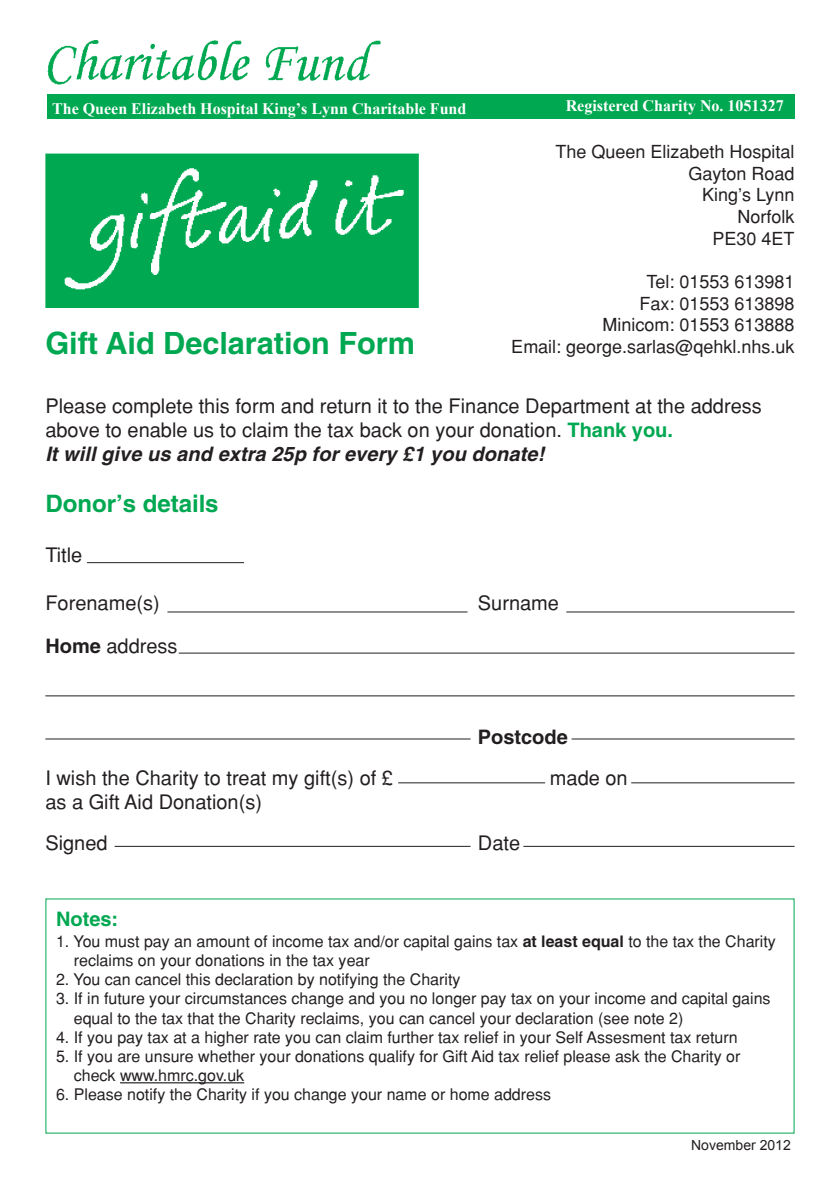
<style>
.page{position:relative;width:840px;height:1191px;background:#fff}
.page>*{position:absolute;margin:0;border:0;box-sizing:border-box;transform-origin:0 0}
.t1{font:700 30.6px "Helvetica";color:#00a851}
.t2{font:700 24px "Helvetica";color:#00a851}
.t3{font:20px/24px "Helvetica";color:#231f20}
.t4{font:700 20px "Helvetica";color:#231f20}
.t5{font:700 20px "Helvetica";color:#00a851}
.t6{font:18px/21.6px "Helvetica";color:#231f20;text-align:right}
.t7{font:16px/19.2px "Helvetica";color:#231f20}
.t8{font:700 16px "Times New Roman";color:#fff}
.t9{font:14px "Arial";color:#231f20}
.s1{font-weight:700;color:#00a851}
.s2{font-weight:700;font-style:italic}
.s3{font-weight:700}
</style>
<div class="page">
<hr style="left:87px;top:562px;width:157px;height:1px;background:#231f20">
<hr style="left:167px;top:611px;width:300px;height:1px;background:#231f20">
<hr style="left:566px;top:611px;width:228px;height:1px;background:#231f20">
<hr style="left:179px;top:653px;width:615px;height:1px;background:#231f20">
<hr style="left:45px;top:695px;width:749px;height:1px;background:#231f20">
<hr style="left:45px;top:738px;width:425px;height:1px;background:#231f20">
<hr style="left:571px;top:738px;width:223px;height:1px;background:#231f20">
<hr style="left:631px;top:782px;width:163px;height:1px;background:#231f20">
<hr style="left:398px;top:782px;width:147px;height:1px;background:#231f20">
<hr style="left:114px;top:846px;width:356px;height:1px;background:#231f20">
<hr style="left:523px;top:846px;width:271px;height:1px;background:#231f20">
<div style="left:46px;top:155px;width:371px;height:152px;background:#00a851"></div>
<div style="left:45px;top:154px;width:373px;height:154px;border:1px solid #00a851"></div>
<img style="left:64px;top:168px;width:340px;height:122px">
<hr style="left:120px;top:1082px;width:124px;height:1px;background:#231f20">
<div style="left:47px;top:94px;width:747px;height:25px;background:#00a851"></div>
<img style="left:47px;top:40px;width:334px;height:45px">
<p class="t8" style="left:52px;top:99px;width:415px">The Queen Elizabeth Hospital King’s Lynn Charitable Fund</p>
<p class="t8" style="left:565px;top:97px;width:219px">Registered Charity No. 1051327</p>
<h1 class="t1" style="left:45px;top:332px;width:371px">Gift Aid Declaration Form</h1>
<p class="t6" style="left:555px;top:141px;width:240px">The Queen Elizabeth Hospital<br>Gayton Road<br>King’s Lynn<br>Norfolk<br>PE30 4ET</p>
<p class="t6" style="left:511px;top:271px;width:284px">Tel: 01553 613981<br>Fax: 01553 613898<br>Minicom: 01553 613888<br>Email: george.sarlas@qehkl.nhs.uk</p>
<p class="t3" style="left:45px;top:394px;width:717px">Please complete this form and return it to the Finance Department at the address above to enable us to claim the tax back on your donation. <span class="s1">Thank you.<br></span><span class="s2">It will give us and extra 25p for every £1 you donate!</span></p>
<h2 class="t2" style="left:45px;top:494px;width:175px">Donor’s details</h2>
<p class="t3" style="left:45px;top:542px;width:39px">Title</p>
<p class="t3" style="left:45px;top:590px;width:116px">Forename(s)</p>
<p class="t3" style="left:477px;top:590px;width:83px">Surname</p>
<p class="t3" style="left:45px;top:634px;width:134px"><span class="s3">Home</span> address</p>
<p class="t4" style="left:477px;top:729px;width:91px">Postcode</p>
<p class="t3" style="left:45px;top:766px;width:349px">I wish the Charity to treat my gift(s) of £</p>
<p class="t3" style="left:549px;top:766px;width:79px">made on</p>
<p class="t3" style="left:45px;top:781px;width:218px;line-height:40.8px">as a Gift Aid Donation(s)<br>Signed</p>
<p class="t3" style="left:477px;top:830px;width:44px">Date</p>
<p class="t5" style="left:56px;top:911px;width:64px">Notes:</p>
<p class="t7" style="left:74px;top:931px;width:703px;text-indent:-18px">1. You must pay an amount of income tax and/or capital gains tax <span class="s3">at least equal</span> to the tax the Charity reclaims on your donations in the tax year</p>
<p class="t7" style="left:56px;top:970px;width:405px">2. You can cancel this declaration by notifying the Charity</p>
<p class="t7" style="left:74px;top:989px;width:698px;text-indent:-18px">3. If in future your circumstances change and you no longer pay tax on your income and capital gains equal to the tax that the Charity reclaims, you can cancel your declaration (see note 2)</p>
<p class="t7" style="left:56px;top:1027px;width:682px">4. If you pay tax at a higher rate you can claim further tax relief in your Self Assesment tax return</p>
<p class="t7" style="left:74px;top:1047px;width:667px;text-indent:-18px">5. If you are unsure whether your donations qualify for Gift Aid tax relief please ask the Charity or check www.hmrc.gov.uk</p>
<p class="t7" style="left:56px;top:1085px;width:496px">6. Please notify the Charity if you change your name or home address</p>
<p class="t9" style="left:690px;top:1135px;width:101px">November 2012</p>
</div>
